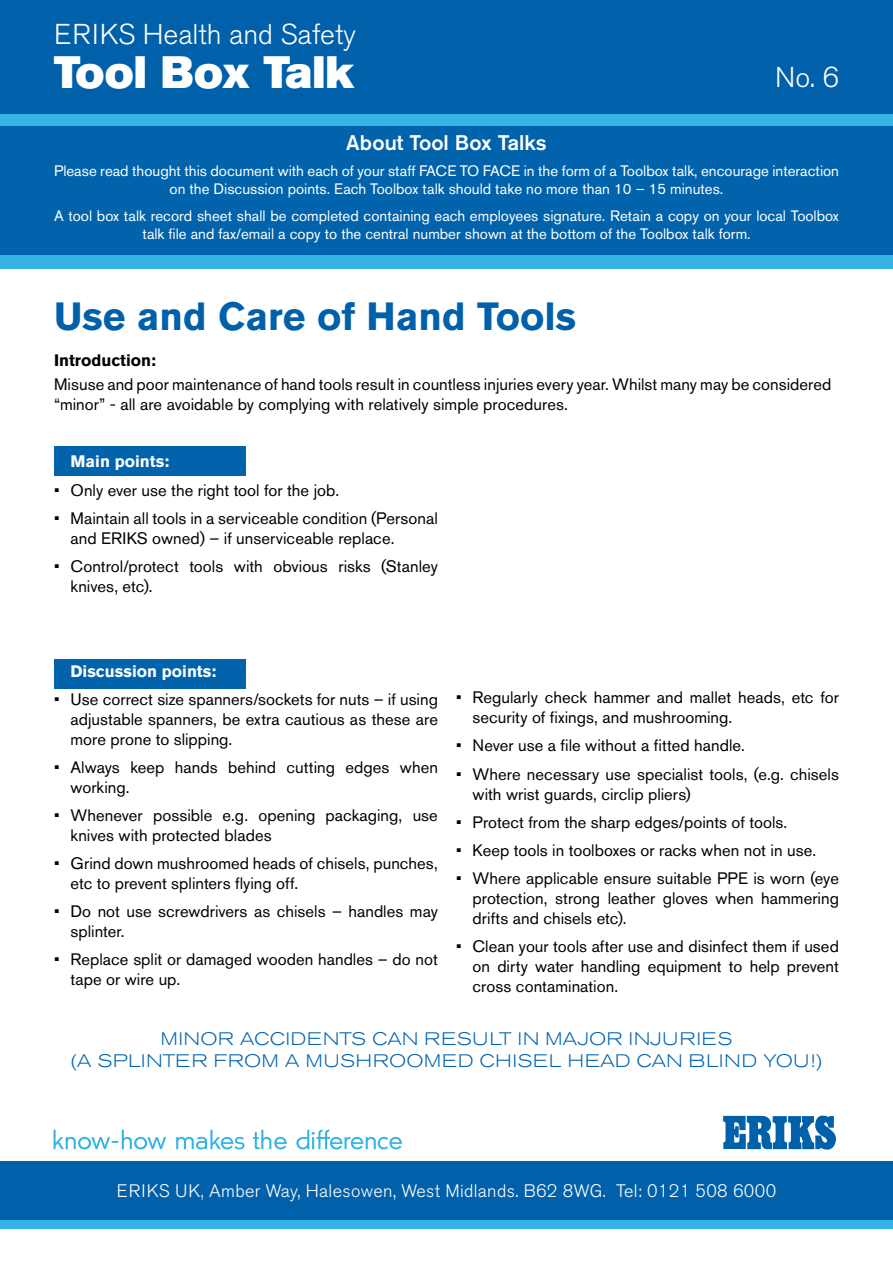
<style>
.page{position:relative;width:893px;height:1263px;background:#fff}
.page>*{position:absolute;margin:0;border:0;box-sizing:border-box;transform-origin:0 0}
.t1{font:45px "Akzidenz Grotesk BE Super";color:#fff}
.t2{font:700 39px "Akzidenz Grotesk BE";color:#0060a9}
.t3{font:300 28.5px "Akzidenz Grotesk BE";color:#fff}
.t4{font:500 21px "Akzidenz Grotesk BE";color:#fff}
.t5{font:300 expanded 18px/21.6px "Akzidenz Grotesk BE";letter-spacing:.04em;color:#0063ac;text-align:center}
.t6{font:300 18px "Akzidenz Grotesk BE";letter-spacing:.02em;color:#fff}
.t7{font:16.5px/19.8px "Akzidenz Grotesk BE";letter-spacing:.005em;color:#000}
.t8{font:700 16.5px "Akzidenz Grotesk BE";color:#fff}
.t9{font:700 16.5px "Akzidenz Grotesk BE";color:#000}
.t10{font:15px/18px "Akzidenz Grotesk BE";color:#fff;text-align:center}
</style>
<div class="page">
<div style="left:0;top:0;width:893px;height:114px;background:#0060a9"></div>
<div style="left:0;top:114px;width:893px;height:18px;background:#34b4e4"></div>
<div style="left:0;top:1161px;width:893px;height:59px;background:#0060a9"></div>
<div style="left:0;top:1220px;width:893px;height:9px;background:#34b4e4"></div>
<svg style="left:723px;top:1115px;width:113px;height:35px"></svg>
<svg style="left:54px;top:1130px;width:112px;height:19px"></svg>
<svg style="left:176px;top:1130px;width:69px;height:19px"></svg>
<svg style="left:253px;top:1130px;width:34px;height:19px"></svg>
<svg style="left:296px;top:1129px;width:106px;height:20px"></svg>
<div style="left:0;top:126px;width:893px;height:136px;background:#0063ac"></div>
<div style="left:0;top:255px;width:893px;height:13px;background:#34b4e4"></div>
<div style="left:54px;top:446px;width:191px;height:30px;background:#0063ac"></div>
<div style="left:54px;top:659px;width:191px;height:29px;background:#0063ac"></div>
<h3 class="t3" style="left:54px;top:19px;width:303px">ERIKS Health and Safety</h3>
<h1 class="t1" style="left:54px;top:46px;width:302px">Tool Box Talk</h1>
<h3 class="t3" style="left:775px;top:61px;width:65px">No. 6</h3>
<p class="t4" style="left:346px;top:129px;width:202px">About Tool Box Talks</p>
<p class="t10" style="left:54px;top:162px;width:786px">Please read thought this document with each of your staff FACE TO FACE in the form of a Toolbox talk, encourage interaction on the Discussion points. Each Toolbox talk should take no more than 10 – 15 minutes.</p>
<p class="t10" style="left:54px;top:206px;width:786px">A tool box talk record sheet shall be completed containing each employees signature. Retain a copy on your local Toolbox talk file and fax/email a copy to the central number shown at the bottom of the Toolbox talk form.</p>
<h2 class="t2" style="left:54px;top:294px;width:524px">Use and Care of Hand Tools</h2>
<p class="t9" style="left:54px;top:350px;width:104px">Introduction:</p>
<p class="t7" style="left:54px;top:374px;width:779px">Misuse and poor maintenance of hand tools result in countless injuries every year. Whilst many may be considered “minor” - all are avoidable by complying with relatively simple procedures.</p>
<p class="t8" style="left:70px;top:452px;width:100px">Main points:</p>
<p class="t7" style="left:54px;top:480px;width:287px">• Only ever use the right tool for the job.</p>
<p class="t7" style="left:70px;top:508px;width:369px;text-indent:-16px">• Maintain all tools in a serviceable condition (Personal and ERIKS owned) – if unserviceable replace.</p>
<p class="t7" style="left:70px;top:556px;width:369px;text-indent:-16px">• Control/protect tools with obvious risks (Stanley knives, etc).</p>
<p class="t8" style="left:70px;top:661px;width:147px">Discussion points:</p>
<p class="t7" style="left:70px;top:689px;width:369px;text-align:justify;text-indent:-16px">• Use correct size spanners/sockets for nuts – if using adjustable spanners, be extra cautious as these are more prone to slipping.</p>
<p class="t7" style="left:70px;top:757px;width:369px;text-indent:-16px">• Always keep hands behind cutting edges when working.</p>
<p class="t7" style="left:70px;top:805px;width:369px;text-indent:-16px">• Whenever possible e.g. opening packaging, use knives with protected blades</p>
<p class="t7" style="left:70px;top:853px;width:369px;text-indent:-16px">• Grind down mushroomed heads of chisels, punches, etc to prevent splinters flying off.</p>
<p class="t7" style="left:70px;top:901px;width:369px;text-indent:-16px">• Do not use screwdrivers as chisels – handles may splinter.</p>
<p class="t7" style="left:70px;top:949px;width:369px;text-indent:-16px">• Replace split or damaged wooden handles – do not tape or wire up.</p>
<p class="t7" style="left:473px;top:687px;width:368px;text-indent:-16px">• Regularly check hammer and mallet heads, etc for security of fixings, and mushrooming.</p>
<p class="t7" style="left:456px;top:736px;width:290px">• Never use a file without a fitted handle.</p>
<p class="t7" style="left:473px;top:764px;width:368px;text-indent:-16px">• Where necessary use specialist tools, (e.g. chisels with wrist guards, circlip pliers)</p>
<p class="t7" style="left:456px;top:812px;width:333px">• Protect from the sharp edges/points of tools.</p>
<p class="t7" style="left:456px;top:840px;width:362px">• Keep tools in toolboxes or racks when not in use.</p>
<p class="t7" style="left:473px;top:869px;width:368px;text-align:justify;text-indent:-16px">• Where applicable ensure suitable PPE is worn (eye protection, strong leather gloves when hammering drifts and chisels etc).</p>
<p class="t7" style="left:473px;top:936px;width:368px;text-align:justify;text-indent:-16px">• Clean your tools after use and disinfect them if used on dirty water handling equipment to help prevent cross contamination.</p>
<p class="t5" style="left:70px;top:1028px;width:754px">MINOR ACCIDENTS CAN RESULT IN MAJOR INJURIES<br>(A SPLINTER FROM A MUSHROOMED CHISEL HEAD CAN BLIND YOU!)</p>
<p class="t6" style="left:117px;top:1180px;width:661px">ERIKS UK, Amber Way, Halesowen, West Midlands. B62 8WG. Tel: 0121 508 6000</p>
</div>
